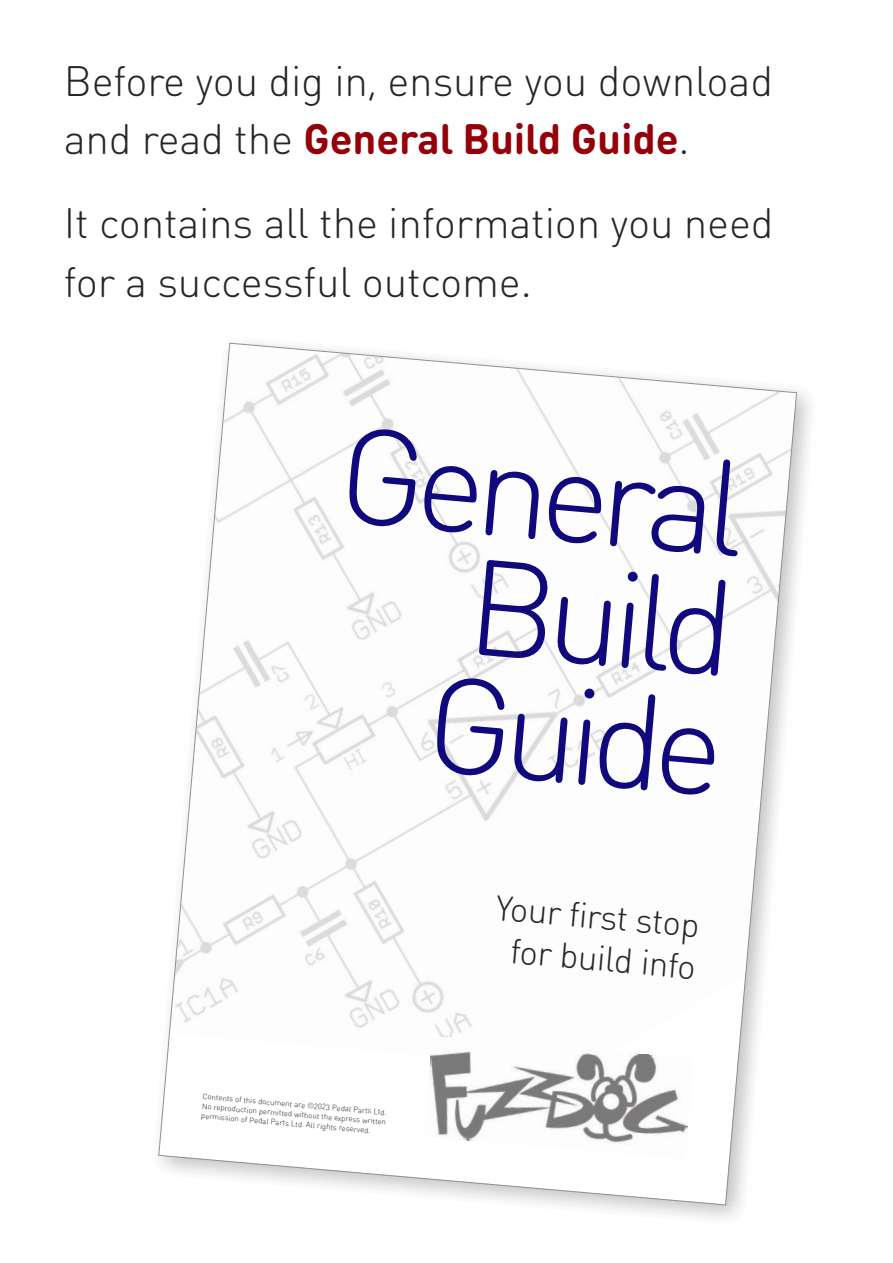
<style>
.page{position:relative;width:893px;height:1263px;background:#fff}
.page>*{position:absolute;margin:0;border:0;box-sizing:border-box;transform-origin:0 0}
.t1{font:300 133.8px/120.3px "DIN Round Pro";color:#10087d;text-align:justify}
.t2{font:300 42px/58.5px "DIN Round Pro";letter-spacing:-.005em;color:#272526}
.t3{font:300 34.95px/41.8px "DIN Round Pro";color:#272526;text-align:center}
.t4{font:300 7.8px/9.8px "DIN Round Pro";color:#272526;text-align:justify}
.s1{font-weight:700;color:#950009}
</style>
<div class="page">
<svg style="left:158px;top:342px;width:639px;height:864px"></svg>
<h2 class="t2" style="left:64px;top:52px;width:711px">Before you dig in, ensure you download and read the <span class="s1">General Build Guide</span>.</h2>
<h2 class="t2" style="left:64px;top:195px;width:711px">It contains all the information you need for a successful outcome.</h2>
<h1 class="t1" style="left:453px;top:425px;width:299px;text-indent:-109px;rotate:5deg">General Build Guide</h1>
<p class="t4" style="left:203px;top:1091px;width:186px;rotate:5deg">Contents of this document are ©2023 Pedal Parts Ltd.<br>No reproduction permitted without the express written permission of Pedal Parts Ltd. All rights reserved.</p>
<h3 class="t3" style="left:498px;top:887px;width:206px;rotate:5deg">Your first stop for build info</h3>
</div>
